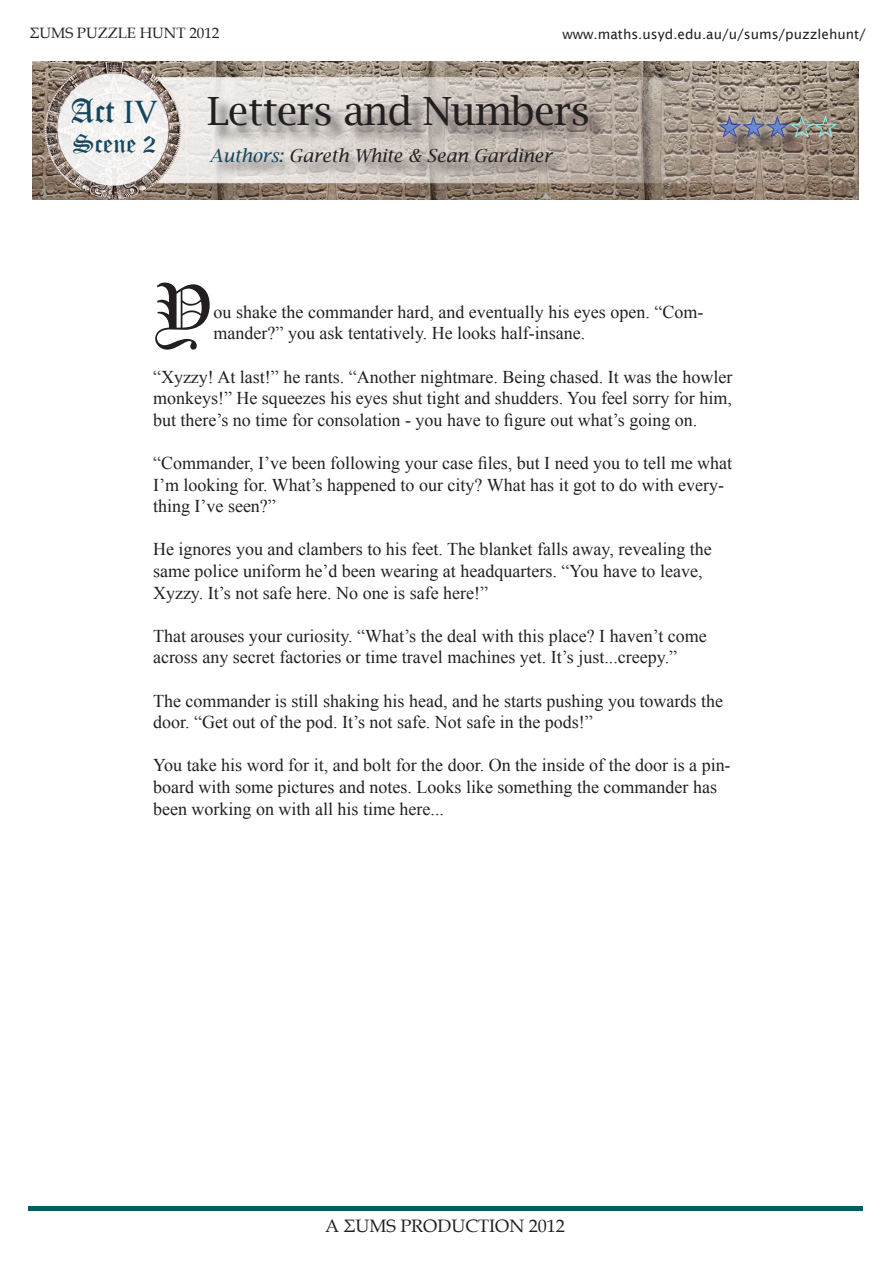
<style>
.page{position:relative;width:893px;height:1263px;background:#fff}
.page>*{position:absolute;margin:0;border:0;box-sizing:border-box;transform-origin:0 0}
.t1{font:76.35px "Old English Text";color:#231f20}
.t2{font:39px "Lucida Bright";letter-spacing:-.02em;color:#231f20}
.t3{font:33px "Old English Text";color:#16465c}
.t4{font:25.5px "Old English Text";color:#16465c}
.t5{font:18px/21.6px "Times New Roman";color:#231f20}
.t6{font:italic 18px "Lucida Bright";color:#231f20}
.t7{font:18px "Book Antiqua";color:#231f20}
.t8{font:15px "Book Antiqua";color:#231f20}
.t9{font:13.5px "Lucida Sans";color:#231f20}
.s1{font-family:"Times New Roman"}
.s2{color:#16465c}
</style>
<div class="page">
<div style="left:28px;top:1206px;width:835px;height:5px;background:#005c68"></div>
<img style="left:32px;top:62px;width:827px;height:137px">
<div style="left:211px;top:97px;width:395px;height:47px;background:#231f20;opacity:.75"></div>
<div style="left:211px;top:149px;width:357px;height:29px;background:#231f20;opacity:.75"></div>
<div style="left:722px;top:120px;width:36px;height:35px;background:#231f20;opacity:.75"></div>
<div style="left:710px;top:108px;width:39px;height:38px;background:#fff;opacity:.75"></div>
<div style="left:746px;top:119px;width:36px;height:36px;background:#231f20;opacity:.75"></div>
<div style="left:734px;top:108px;width:39px;height:38px;background:#fff;opacity:.75"></div>
<div style="left:770px;top:119px;width:36px;height:36px;background:#231f20;opacity:.75"></div>
<div style="left:758px;top:108px;width:39px;height:38px;background:#fff;opacity:.75"></div>
<svg style="left:716px;top:116px;width:122px;height:23px;background:#8b898e"></svg>
<p class="t8" style="left:30px;top:22px;width:191px">ΣUMS PUZZLE HUNT 2012</p>
<p class="t9" style="left:562px;top:27px;width:305px">www.maths.usyd.edu.au/u/sums/puzzlehunt/</p>
<p class="t3" style="left:71px;top:90px;width:89px">Act <span class="s1">IV</span></p>
<p class="t4" style="left:73px;top:127px;width:84px">Scene 2</p>
<p class="t2" style="left:207px;top:88px;width:385px">Letters and Numbers</p>
<p class="t6" style="left:210px;top:146px;width:344px"><span class="s2">Authors:</span> Gareth White &amp; Sean Gardiner</p>
<p class="t2" style="left:295px;top:107px;width:162px">Prologue</p>
<p class="t1" style="left:153px;top:263px;width:62px">Y</p>
<p class="t5" style="left:214px;top:301px;width:491px">ou shake the commander hard, and eventually his eyes open. “Com&shy;mander?” you ask tentatively. He looks half-insane.</p>
<p class="t5" style="left:153px;top:365px;width:581px;text-align:justify">“Xyzzy! At last!” he rants. “Another nightmare. Being chased. It was the howler monkeys!” He squeezes his eyes shut tight and shudders. You feel sorry for him, but there’s no time for consolation - you have to figure out what’s going on.</p>
<p class="t5" style="left:153px;top:452px;width:581px">“Commander, I’ve been following your case files, but I need you to tell me what<br>I’m looking for. What’s happened to our city? What has it got to do with every&shy;thing I’ve seen?”</p>
<p class="t5" style="left:153px;top:538px;width:560px">He ignores you and clambers to his feet. The blanket falls away, revealing the same police uniform he’d been wearing at headquarters. “You have to leave,<br>Xyzzy. It’s not safe here. No one is safe here!”</p>
<p class="t5" style="left:153px;top:625px;width:555px">That arouses your curiosity. “What’s the deal with this place? I haven’t come across any secret factories or time travel machines yet. It’s just...creepy.”</p>
<p class="t5" style="left:153px;top:689px;width:571px">The commander is still shaking his head, and he starts pushing you towards the door. “Get out of the pod. It’s not safe. Not safe in the pods!”</p>
<p class="t5" style="left:153px;top:754px;width:579px">You take his word for it, and bolt for the door. On the inside of the door is a pin&shy;board with some pictures and notes. Looks like something the commander has been working on with all his time here...</p>
<p class="t7" style="left:325px;top:1213px;width:241px">A ΣUMS PRODUCTION 2012</p>
</div>
